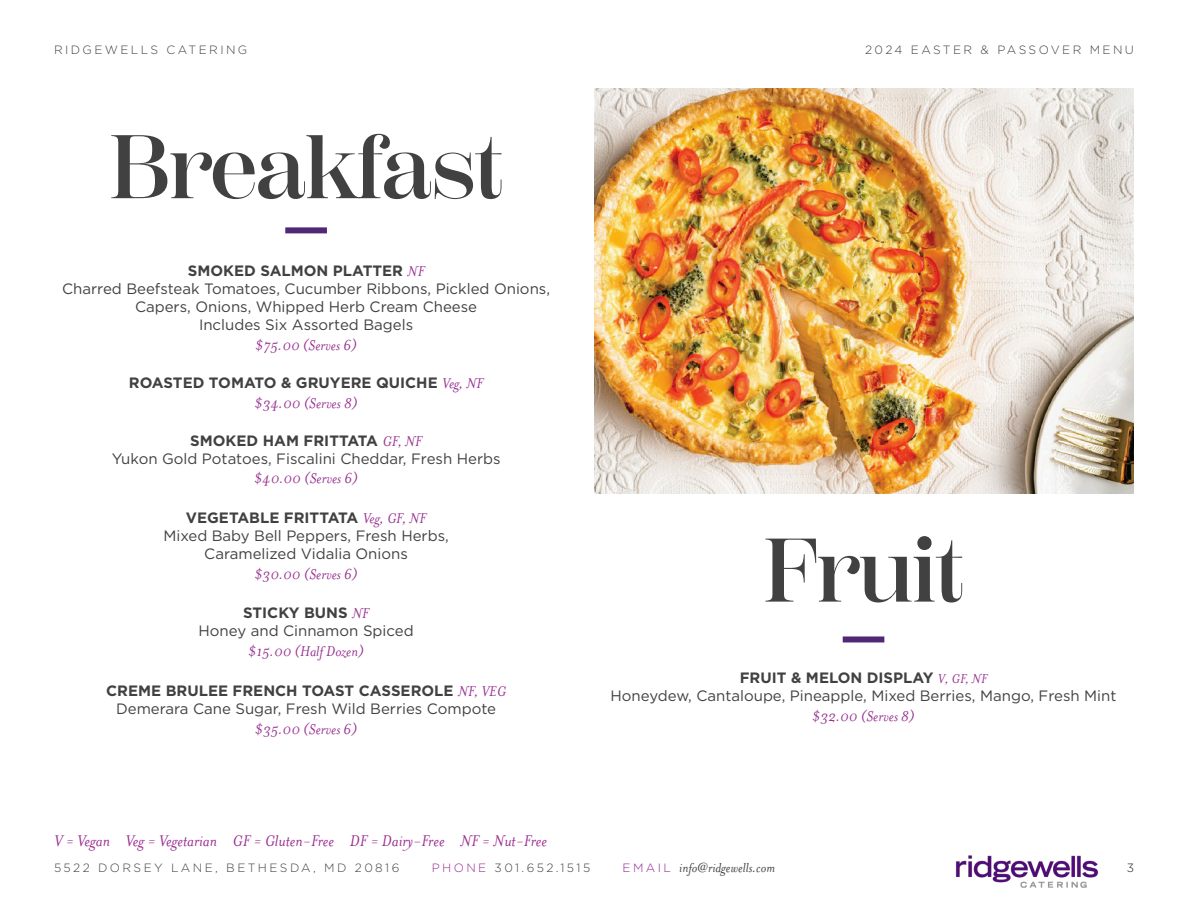
<style>
.page{position:relative;width:1188px;height:918px;background:#fff}
.page>*{position:absolute;margin:0;border:0;box-sizing:border-box;transform-origin:0 0}
.t1{font:600 90px "Scotch Display";letter-spacing:-.025em;color:#414142}
.t2{font:italic 18px "Mrs Eaves";color:#9a2b90}
.t3{font:italic 16.5px "Mrs Eaves";color:#972f91}
.t4{font:15px/18px "Gotham";color:#414142;text-align:center}
.t5{font:700 15px "Gotham";color:#414142}
.t6{font:italic 15px "Mrs Eaves";color:#414142}
.t7{font:300 12px "Gotham";letter-spacing:.2em;color:#414142}
.t8{font:300 12px "Gotham";color:#231f20}
.s1{font-family:"Mrs Eaves";font-weight:400;font-style:italic;font-size:16.5px;color:#972f91}
.s2{font-family:"Mrs Eaves";font-weight:400;font-style:italic;color:#972f91}
.s3{color:#9a2b93}
.s4{font-family:"Gotham";font-weight:300;font-style:normal;font-size:12px;color:#902b93}
</style>
<div class="page">
<img style="left:955px;top:855px;width:144px;height:33px">
<div style="left:285px;top:227px;width:42px;height:6px;background:#502875"></div>
<img style="left:595px;top:88px;width:539px;height:406px">
<div style="left:843px;top:636px;width:41px;height:6px;background:#502875"></div>
<p class="t7" style="left:54px;top:42px;width:195px">RIDGEWELLS CATERING</p>
<p class="t7" style="left:865px;top:42px;width:270px">2024 EASTER &amp; PASSOVER MENU</p>
<p class="t1" style="left:109px;top:116px;width:396px">Breakfast</p>
<p class="t5" style="left:188px;top:261px;width:238px">SMOKED SALMON PLATTER <span class="s1">NF</span></p>
<p class="t4" style="left:62px;top:280px;width:489px">Charred Beefsteak Tomatoes, Cucumber Ribbons, Pickled Onions,<br>Capers, Onions, Whipped Herb Cream Cheese</p>
<p class="t4" style="left:199px;top:316px;width:216px">Includes Six Assorted Bagels</p>
<p class="t3" style="left:255px;top:336px;width:103px">$75.00 (Serves 6)</p>
<p class="t5" style="left:129px;top:373px;width:356px">ROASTED TOMATO &amp; GRUYERE QUICHE <span class="s1">Veg, NF</span></p>
<p class="t3" style="left:255px;top:394px;width:105px">$34.00 (Serves 8)</p>
<p class="t5" style="left:190px;top:430px;width:233px">SMOKED HAM FRITTATA <span class="s1">GF, NF</span></p>
<p class="t4" style="left:112px;top:449px;width:390px">Yukon Gold Potatoes, Fiscalini Cheddar, Fresh Herbs</p>
<p class="t3" style="left:254px;top:470px;width:106px">$40.00 (Serves 6)</p>
<p class="t5" style="left:186px;top:508px;width:242px">VEGETABLE FRITTATA <span class="s1">Veg, GF, NF</span></p>
<p class="t4" style="left:163px;top:526px;width:287px">Mixed Baby Bell Peppers, Fresh Herbs,</p>
<p class="t4" style="left:204px;top:544px;width:205px">Caramelized Vidalia Onions</p>
<p class="t3" style="left:254px;top:565px;width:105px">$30.00 (Serves 6)</p>
<p class="t5" style="left:243px;top:603px;width:127px">STICKY BUNS <span class="s1">NF</span></p>
<p class="t4" style="left:199px;top:622px;width:217px">Honey and Cinnamon Spiced</p>
<p class="t3" style="left:248px;top:642px;width:117px">$15.00 (Half Dozen)</p>
<p class="t5" style="left:106px;top:681px;width:401px">CREME BRULEE FRENCH TOAST CASSEROLE <span class="s1">NF, VEG</span></p>
<p class="t4" style="left:116px;top:699px;width:382px">Demerara Cane Sugar, Fresh Wild Berries Compote</p>
<p class="t3" style="left:255px;top:720px;width:104px">$35.00 (Serves 6)</p>
<p class="t2" style="left:54px;top:830px;width:495px">V = Vegan Veg = Vegetarian GF = Gluten-Free DF = Dairy-Free NF = Nut-Free</p>
<p class="t1" style="left:763px;top:519px;width:203px">Fruit</p>
<p class="t5" style="left:740px;top:668px;width:249px">FRUIT &amp; MELON DISPLAY <span class="s2">V, GF, NF</span></p>
<p class="t4" style="left:611px;top:686px;width:507px">Honeydew, Cantaloupe, Pineapple, Mixed Berries, Mango, Fresh Mint</p>
<p class="t3" style="left:812px;top:707px;width:104px">$32.00 (Serves 8)</p>
<p class="t7" style="left:54px;top:860px;width:347px">5522 DORSEY LANE, BETHESDA, MD 20816</p>
<p class="t7" style="left:432px;top:860px;width:160px"><span class="s3">PHONE</span> 301.652.1515</p>
<p class="t6" style="left:623px;top:859px;width:154px"><span class="s4">E M A I L</span> info@ridgewells.com</p>
<p class="t8" style="left:1127px;top:860px;width:9px">3</p>
</div>
